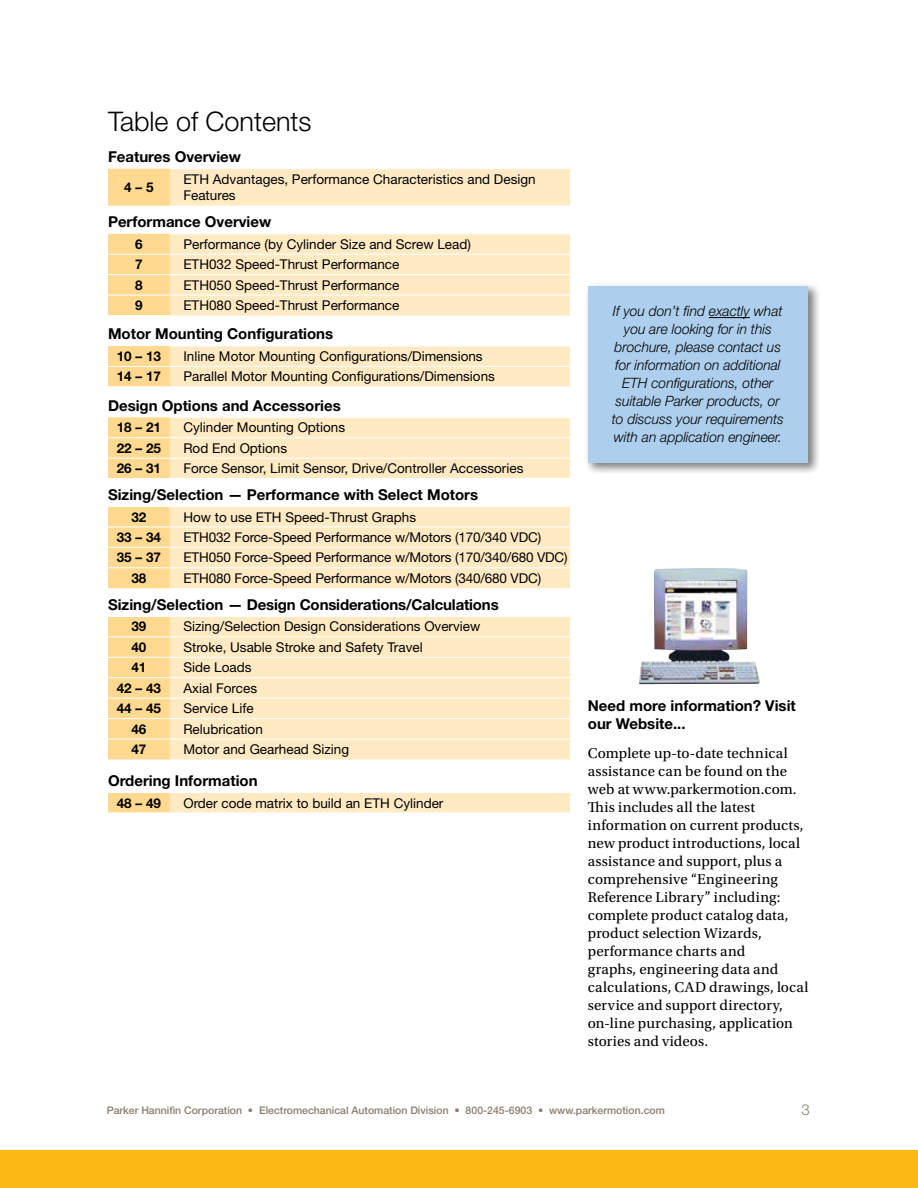
<style>
.page{position:relative;width:918px;height:1188px;background:#fff}
.page>*{position:absolute;margin:0;border:0;box-sizing:border-box;transform-origin:0 0}
.t1{font:300 27px "Helvetica Neue LT Std";color:#000}
.t2{font:15px/18px "Utopia Std";letter-spacing:.01em;color:#000}
.t3{font:700 15px/18px "Helvetica Neue LT Std";color:#000}
.t4{font:300 15px "Helvetica Neue LT Std";color:#887d6e}
.t5{font:italic 300 14.25px/18px "Helvetica Neue LT Std";color:#000;text-align:center}
.t6{font:13.5px/16.5px "Helvetica Neue LT Std";color:#000}
.t7{font:700 13.5px "Helvetica Neue LT Std";color:#000}
.t8{font:500 10.5px "Helvetica Neue LT Std";color:#887d6e}
</style>
<div class="page">
<div style="left:0;top:1150px;width:918px;height:38px;background:#fdb913"></div>
<svg style="left:108px;top:169px;width:62px;height:644px"></svg>
<svg style="left:170px;top:169px;width:400px;height:644px;fill:#ffeac4"></svg>
<hr style="left:108px;top:254px;width:62px;height:1px;background:#fff">
<hr style="left:170px;top:254px;width:400px;height:1px;background:#fff">
<hr style="left:170px;top:274px;width:400px;height:1px;background:#fff">
<hr style="left:108px;top:295px;width:62px;height:1px;background:#fff">
<hr style="left:170px;top:295px;width:400px;height:1px;background:#fff">
<hr style="left:108px;top:315px;width:62px;height:1px;background:#fff">
<hr style="left:108px;top:366px;width:62px;height:1px;background:#fff">
<hr style="left:170px;top:366px;width:400px;height:1px;background:#fff">
<hr style="left:108px;top:547px;width:62px;height:1px;background:#fff">
<hr style="left:170px;top:547px;width:400px;height:1px;background:#fff">
<hr style="left:108px;top:567px;width:62px;height:1px;background:#fff">
<hr style="left:170px;top:567px;width:400px;height:1px;background:#fff">
<hr style="left:170px;top:417px;width:400px;height:1px;background:#fff">
<hr style="left:108px;top:437px;width:62px;height:1px;background:#fff">
<hr style="left:170px;top:437px;width:400px;height:1px;background:#fff">
<hr style="left:108px;top:458px;width:62px;height:1px;background:#fff">
<hr style="left:170px;top:458px;width:400px;height:1px;background:#fff">
<hr style="left:108px;top:616px;width:62px;height:1px;background:#fff">
<hr style="left:170px;top:616px;width:400px;height:1px;background:#fff">
<hr style="left:108px;top:636px;width:62px;height:1px;background:#fff">
<hr style="left:170px;top:636px;width:400px;height:1px;background:#fff">
<hr style="left:108px;top:657px;width:62px;height:1px;background:#fff">
<hr style="left:170px;top:657px;width:400px;height:1px;background:#fff">
<hr style="left:108px;top:677px;width:62px;height:1px;background:#fff">
<hr style="left:170px;top:677px;width:400px;height:1px;background:#fff">
<hr style="left:108px;top:698px;width:62px;height:1px;background:#fff">
<hr style="left:170px;top:698px;width:400px;height:1px;background:#fff">
<hr style="left:108px;top:718px;width:62px;height:1px;background:#fff">
<hr style="left:170px;top:718px;width:400px;height:1px;background:#fff">
<hr style="left:108px;top:739px;width:62px;height:1px;background:#fff">
<hr style="left:170px;top:739px;width:400px;height:1px;background:#fff">
<hr style="left:108px;top:792px;width:62px;height:1px;background:#fff">
<hr style="left:170px;top:792px;width:400px;height:1px;background:#fff">
<hr style="left:170px;top:233px;width:400px;height:1px;background:#fff">
<hr style="left:108px;top:274px;width:62px;height:1px;background:#fff">
<hr style="left:108px;top:506px;width:62px;height:1px;background:#fff">
<hr style="left:170px;top:506px;width:400px;height:1px;background:#fff">
<hr style="left:108px;top:527px;width:62px;height:1px;background:#fff">
<hr style="left:170px;top:527px;width:400px;height:1px;background:#fff">
<hr style="left:170px;top:346px;width:400px;height:1px;background:#fff">
<hr style="left:108px;top:386px;width:62px;height:1px;background:#fff">
<hr style="left:170px;top:386px;width:400px;height:1px;background:#fff">
<hr style="left:108px;top:478px;width:62px;height:1px;background:#fff">
<hr style="left:170px;top:478px;width:400px;height:1px;background:#fff">
<div style="left:584px;top:282px;width:237px;height:194px;background:#000;opacity:.3"></div>
<div style="left:588px;top:286px;width:220px;height:176px;background:#adceec"></div>
<hr style="left:709px;top:317px;width:41px;height:1px;background:#000">
<img style="left:639px;top:568px;width:121px;height:116px">
<h1 class="t1" style="left:108px;top:104px;width:205px">Table of Contents</h1>
<p class="t3" style="left:108px;top:147px;width:135px">Features Overview</p>
<p class="t7" style="left:124px;top:179px;width:31px">4–5</p>
<p class="t6" style="left:183px;top:170px;width:354px">ETH Advantages, Performance Characteristics and Design<br>Features</p>
<p class="t3" style="left:108px;top:212px;width:165px">Performance Overview</p>
<p class="t7" style="left:135px;top:236px;width:9px">6</p>
<p class="t6" style="left:183px;top:236px;width:289px">Performance (by Cylinder Size and Screw Lead)</p>
<p class="t7" style="left:135px;top:256px;width:9px">7</p>
<p class="t6" style="left:183px;top:256px;width:218px">ETH032 Speed-Thrust Performance</p>
<p class="t7" style="left:135px;top:277px;width:9px">8</p>
<p class="t6" style="left:183px;top:276px;width:218px">ETH050 Speed-Thrust Performance</p>
<p class="t7" style="left:135px;top:297px;width:9px">9</p>
<p class="t6" style="left:183px;top:297px;width:218px">ETH080 Speed-Thrust Performance</p>
<p class="t3" style="left:108px;top:325px;width:227px">Motor Mounting Configurations</p>
<p class="t7" style="left:117px;top:348px;width:46px">10 – 13</p>
<p class="t6" style="left:183px;top:348px;width:301px">Inline Motor Mounting Configurations/Dimensions</p>
<p class="t7" style="left:117px;top:368px;width:46px">14 – 17</p>
<p class="t6" style="left:183px;top:368px;width:313px">Parallel Motor Mounting Configurations/Dimensions</p>
<p class="t3" style="left:108px;top:396px;width:234px">Design Options and Accessories</p>
<p class="t7" style="left:117px;top:419px;width:46px">18 – 21</p>
<p class="t6" style="left:183px;top:419px;width:163px">Cylinder Mounting Options</p>
<p class="t7" style="left:117px;top:440px;width:46px">22 – 25</p>
<p class="t6" style="left:183px;top:440px;width:105px">Rod End Options</p>
<p class="t7" style="left:117px;top:460px;width:46px">26 – 31</p>
<p class="t6" style="left:183px;top:460px;width:342px">Force Sensor, Limit Sensor, Drive/Controller Accessories</p>
<p class="t3" style="left:108px;top:485px;width:372px">Sizing/Selection — Performance with Select Motors</p>
<p class="t7" style="left:131px;top:508px;width:17px">32</p>
<p class="t6" style="left:183px;top:508px;width:234px">How to use ETH Speed-Thrust Graphs</p>
<p class="t7" style="left:117px;top:529px;width:46px">33 – 34</p>
<p class="t6" style="left:183px;top:529px;width:359px">ETH032 Force-Speed Performance w/Motors (170/340 VDC)</p>
<p class="t7" style="left:117px;top:549px;width:46px">35 – 37</p>
<p class="t6" style="left:183px;top:549px;width:386px">ETH050 Force-Speed Performance w/Motors (170/340/680 VDC)</p>
<p class="t7" style="left:131px;top:570px;width:17px">38</p>
<p class="t6" style="left:183px;top:570px;width:359px">ETH080 Force-Speed Performance w/Motors (340/680 VDC)</p>
<p class="t3" style="left:108px;top:595px;width:392px">Sizing/Selection — Design Considerations/Calculations</p>
<p class="t7" style="left:131px;top:618px;width:17px">39</p>
<p class="t6" style="left:183px;top:618px;width:298px">Sizing/Selection Design Considerations Overview</p>
<p class="t7" style="left:131px;top:639px;width:17px">40</p>
<p class="t6" style="left:183px;top:639px;width:241px">Stroke, Usable Stroke and Safety Travel</p>
<p class="t7" style="left:131px;top:659px;width:17px">41</p>
<p class="t6" style="left:183px;top:659px;width:70px">Side Loads</p>
<p class="t7" style="left:117px;top:680px;width:46px">42 – 43</p>
<p class="t6" style="left:183px;top:680px;width:75px">Axial Forces</p>
<p class="t7" style="left:117px;top:700px;width:46px">44 – 45</p>
<p class="t6" style="left:183px;top:700px;width:72px">Service Life</p>
<p class="t7" style="left:131px;top:720px;width:17px">46</p>
<p class="t6" style="left:183px;top:720px;width:81px">Relubrication</p>
<p class="t7" style="left:131px;top:741px;width:17px">47</p>
<p class="t6" style="left:183px;top:741px;width:167px">Motor and Gearhead Sizing</p>
<p class="t3" style="left:108px;top:771px;width:151px">Ordering Information</p>
<p class="t7" style="left:117px;top:794px;width:46px">48 – 49</p>
<p class="t6" style="left:183px;top:794px;width:262px">Order code matrix to build an ETH Cylinder</p>
<p class="t5" style="left:612px;top:302px;width:174px">If you don’t find exactly what you are looking for in this brochure, please contact us for information on additional<br>ETH configurations, other suitable Parker products, or to discuss your requirements with an application engineer.</p>
<p class="t3" style="left:588px;top:697px;width:209px">Need more information? Visit our Website...</p>
<p class="t2" style="left:588px;top:745px;width:222px">Complete up-to-date technical assistance can be found on the web at www.parkermotion.com.<br>This includes all the latest information on current products, new product introductions, local assistance and support, plus a comprehensive “Engineering<br>Reference Library” including: complete product catalog data, product selection Wizards, performance charts and<br>graphs, engineering data and calculations, CAD drawings, local service and support directory, on-line purchasing, application stories and videos.</p>
<p class="t8" style="left:107px;top:1105px;width:560px">Parker Hannifin Corporation • Electromechanical Automation Division • 800-245-6903 • www.parkermotion.com</p>
<p class="t4" style="left:802px;top:1101px;width:10px">3</p>
</div>
